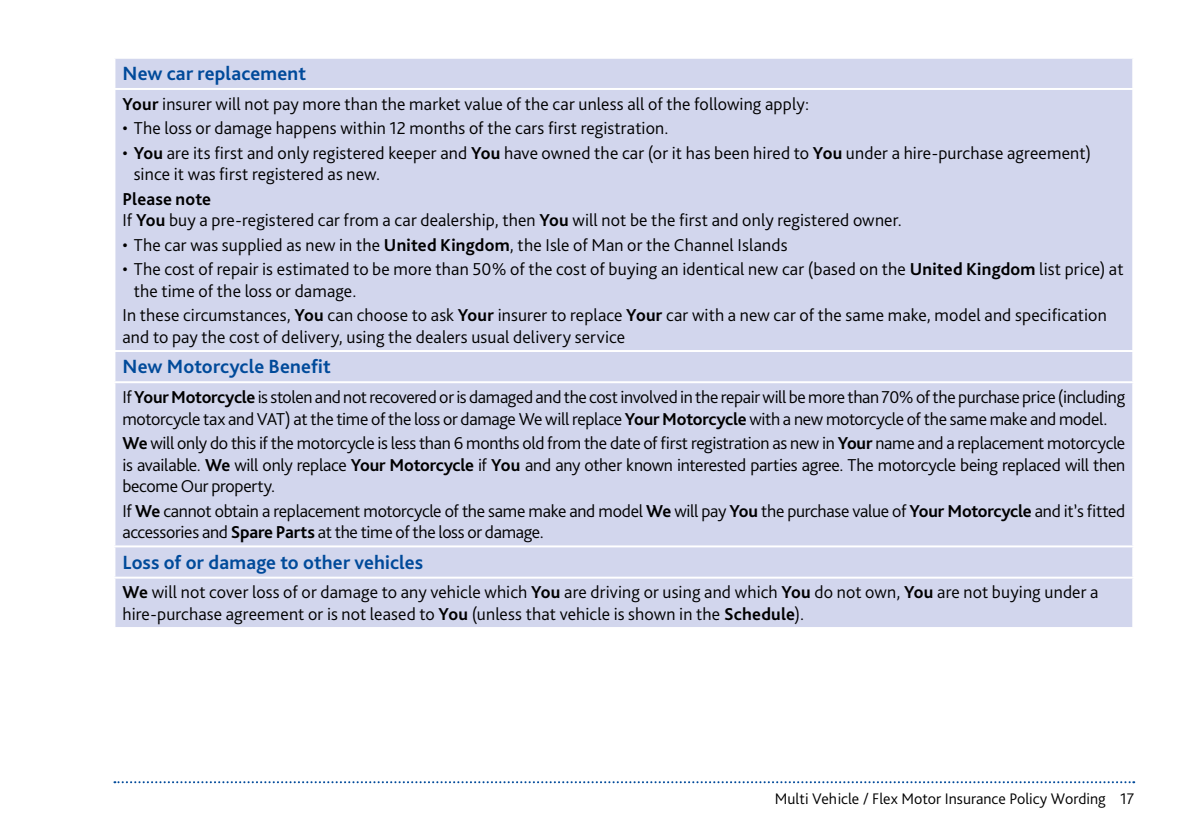
<style>
.page{position:relative;width:1191px;height:840px;background:#fff}
.page>*{position:absolute;margin:0;border:0;box-sizing:border-box;transform-origin:0 0}
.t1{font:700 20px "Bliss Pro";letter-spacing:.01em;color:#004a9a}
.Table_Normal{font:300 18px/21.6px "Bliss Pro";letter-spacing:.005em;color:#000}
.Table_Normal-2{font:300 18px/21.6px "Bliss Pro";letter-spacing:-.02em;color:#000}
.Table_Normal-3{font:300 18px/21.6px "Bliss Pro";letter-spacing:-.015em;color:#000}
.Table_Normal-4{font:700 18px "Bliss Pro";letter-spacing:.01em;color:#000}
.t2{font:300 16px "Bliss Pro";color:#000}
.s1{font-weight:700}
</style>
<div class="page">
<svg style="left:114px;top:781px;width:1020px;height:1px"></svg>
<div style="left:115px;top:59px;width:1017px;height:567px;background:#d2d6ed"></div>
<hr style="left:113px;top:88px;width:1021px;height:2px;background:#fff">
<hr style="left:113px;top:350px;width:1021px;height:2px;background:#fff">
<hr style="left:113px;top:381px;width:1021px;height:2px;background:#fff">
<hr style="left:113px;top:545px;width:1021px;height:2px;background:#fff">
<hr style="left:113px;top:576px;width:1021px;height:2px;background:#fff">
<p class="t1" style="left:122px;top:61px;width:185px">New car replacement</p>
<p class="Table_Normal" style="left:122px;top:92px;width:688px"><span class="s1">Your</span> insurer will not pay more than the market value of the car unless all of the following apply:</p>
<p class="Table_Normal" style="left:122px;top:117px;width:547px">• The loss or damage happens within 12 months of the cars first registration.</p>
<p class="Table_Normal" style="left:134px;top:141px;width:958px;text-indent:-11px">• <span class="s1">You</span> are its first and only registered keeper and <span class="s1">You</span> have owned the car (or it has been hired to <span class="s1">You</span> under a hire-purchase agreement) since it was first registered as new.</p>
<p class="Table_Normal-4" style="left:122px;top:187px;width:90px">Please note</p>
<p class="Table_Normal" style="left:122px;top:209px;width:781px">If <span class="s1">You</span> buy a pre-registered car from a car dealership, then <span class="s1">You</span> will not be the first and only registered owner.</p>
<p class="Table_Normal" style="left:122px;top:233px;width:666px">• The car was supplied as new in the <span class="s1">United Kingdom</span>, the Isle of Man or the Channel Islands</p>
<p class="Table_Normal" style="left:134px;top:258px;width:991px;text-indent:-11px">• The cost of repair is estimated to be more than 50% of the cost of buying an identical new car (based on the <span class="s1">United Kingdom</span> list price) at the time of the loss or damage.</p>
<p class="Table_Normal" style="left:122px;top:304px;width:985px">In these circumstances, <span class="s1">You</span> can choose to ask <span class="s1">Your</span> insurer to replace <span class="s1">Your</span> car with a new car of the same make, model and specification and to pay the cost of delivery, using the dealers usual delivery service</p>
<p class="t1" style="left:122px;top:354px;width:210px">New Motorcycle Benefit</p>
<p class="Table_Normal-2" style="left:122px;top:385px;width:1004px">If <span class="s1">Your Motorcycle</span> is stolen and not recovered or is damaged and the cost involved in the repair will be more than 70% of the purchase price (including motorcycle tax and VAT) at the time of the loss or damage We will replace <span class="s1">Your Motorcycle</span> with a new motorcycle of the same make and model.</p>
<p class="Table_Normal" style="left:122px;top:431px;width:1004px;text-align:justify"><span class="s1">We</span> will only do this if the motorcycle is less than 6 months old from the date of first registration as new in <span class="s1">Your</span> name and a replacement motorcycle is available. <span class="s1">We</span> will only replace <span class="s1">Your Motorcycle</span> if <span class="s1">You</span> and any other known interested parties agree. The motorcycle being replaced will then become Our property.</p>
<p class="Table_Normal-3" style="left:122px;top:499px;width:1004px">If <span class="s1">We</span> cannot obtain a replacement motorcycle of the same make and model <span class="s1">We</span> will pay <span class="s1">You</span> the purchase value of <span class="s1">Your Motorcycle</span> and it’s fitted accessories and <span class="s1">Spare Parts</span> at the time of the loss or damage.</p>
<p class="t1" style="left:122px;top:549px;width:302px">Loss of or damage to other vehicles</p>
<p class="Table_Normal" style="left:122px;top:581px;width:977px"><span class="s1">We</span> will not cover loss of or damage to any vehicle which <span class="s1">You</span> are driving or using and which <span class="s1">You</span> do not own, <span class="s1">You</span> are not buying under a hire-purchase agreement or is not leased to <span class="s1">You</span> (unless that vehicle is shown in the <span class="s1">Schedule</span>).</p>
<p class="t2" style="left:775px;top:788px;width:361px">Multi Vehicle / Flex Motor Insurance Policy Wording 17</p>
</div>
